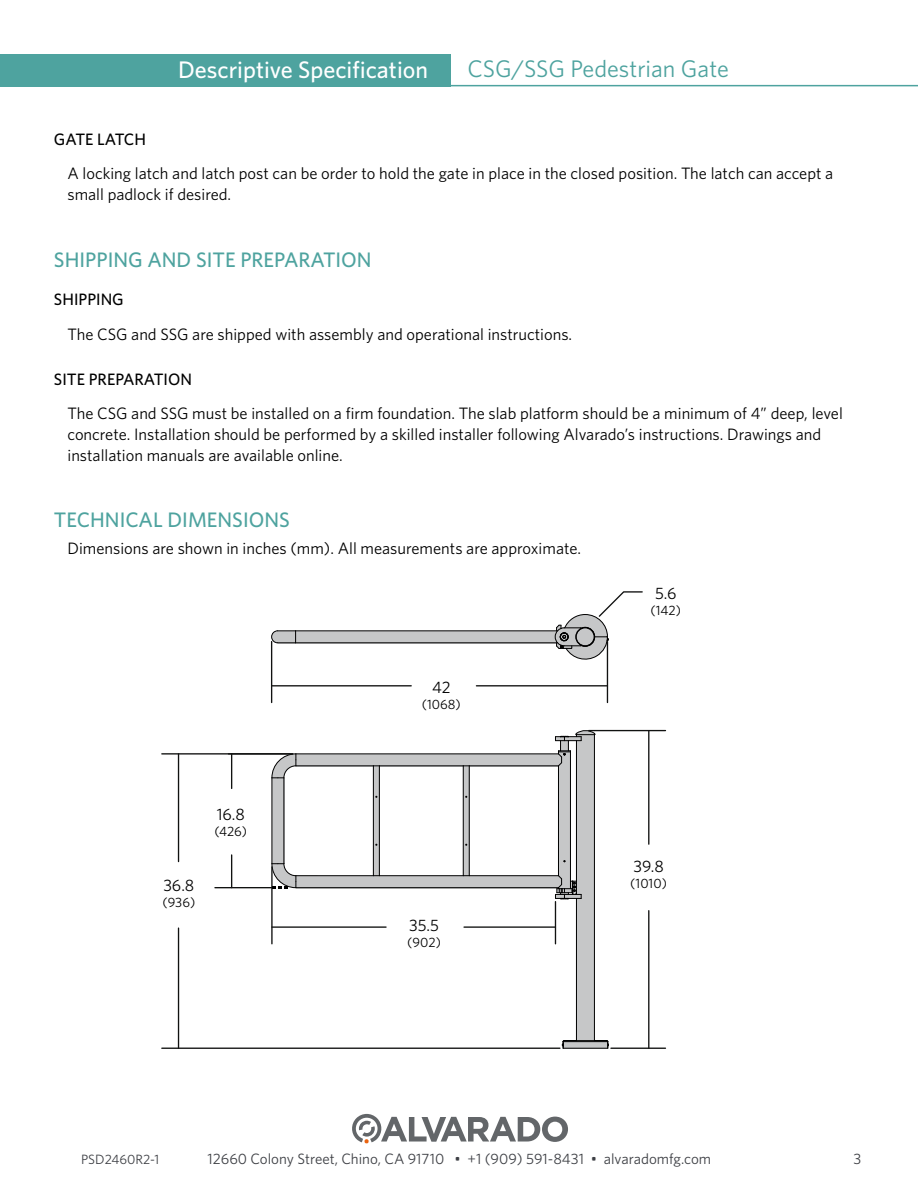
<style>
.page{position:relative;width:918px;height:1188px;background:#fff}
.page>*{position:absolute;margin:0;border:0;box-sizing:border-box;transform-origin:0 0}
.t1{font:500 24px "Whitney";color:#fff}
.t2{font:24px "Whitney";color:#4ea39f}
.t3{font:500 21px "Whitney";color:#4ea39f}
.t4{font:16.5px/21px "Whitney";color:#000}
.t5{font:500 16.5px "Whitney";color:#000}
.t6{font:15px "Whitney";color:#3d3f44}
.t7{font:13.5px "Whitney";color:#000}
.t8{font:13.5px "Whitney";color:#3d3f44}
</style>
<div class="page">
<div style="left:0;top:54px;width:450px;height:32px;background:#4ea39f"></div>
<hr style="left:248px;top:85px;width:670px;height:1px;background:#4ea39f">
<svg style="left:352px;top:1114px;width:216px;height:30px"></svg>
<div style="left:278px;top:631px;width:280px;height:12px;background:#c6c7c8"></div>
<hr style="left:296px;top:630px;width:261px;height:1px;background:#000">
<hr style="left:296px;top:642px;width:261px;height:1px;background:#000">
<svg style="left:271px;top:630px;width:25px;height:13px"></svg>
<hr style="left:607px;top:642px;width:1px;height:61px;background:#111211">
<hr style="left:271px;top:642px;width:1px;height:61px;background:#111211">
<hr style="left:476px;top:685px;width:131px;height:1px;background:#111211">
<svg style="left:555px;top:591px;width:88px;height:71px"></svg>
<hr style="left:272px;top:685px;width:139px;height:1px;background:#111211">
<div style="left:577px;top:735px;width:17px;height:307px;background:#c6c7c8"></div>
<div style="left:559px;top:751px;width:12px;height:141px;background:#c6c7c8"></div>
<svg style="left:464px;top:767px;width:5px;height:108px"></svg>
<svg style="left:374px;top:767px;width:5px;height:108px"></svg>
<div style="left:296px;top:754px;width:263px;height:12px;background:#c6c7c8"></div>
<div style="left:296px;top:876px;width:263px;height:12px;background:#c6c7c8"></div>
<div style="left:272px;top:778px;width:12px;height:86px;background:#c6c7c8"></div>
<svg style="left:577px;top:1042px;width:17px;height:6px"></svg>
<hr style="left:284px;top:778px;width:1px;height:86px;background:#000">
<hr style="left:272px;top:778px;width:1px;height:86px;background:#000">
<hr style="left:296px;top:887px;width:262px;height:1px;background:#000">
<hr style="left:296px;top:875px;width:77px;height:1px;background:#000">
<hr style="left:379px;top:875px;width:84px;height:1px;background:#000">
<hr style="left:469px;top:875px;width:89px;height:1px;background:#000">
<hr style="left:469px;top:766px;width:89px;height:1px;background:#000">
<hr style="left:379px;top:766px;width:84px;height:1px;background:#000">
<hr style="left:296px;top:766px;width:77px;height:1px;background:#000">
<hr style="left:296px;top:754px;width:262px;height:1px;background:#000">
<hr style="left:576px;top:898px;width:1px;height:143px;background:#000">
<hr style="left:576px;top:741px;width:1px;height:140px;background:#000">
<hr style="left:594px;top:735px;width:1px;height:306px;background:#000">
<hr style="left:570px;top:752px;width:1px;height:137px;background:#000">
<hr style="left:558px;top:766px;width:1px;height:110px;background:#000">
<hr style="left:469px;top:766px;width:1px;height:110px;background:#000">
<hr style="left:463px;top:766px;width:1px;height:110px;background:#000">
<hr style="left:563px;top:1041px;width:45px;height:1px;background:#000">
<hr style="left:563px;top:1048px;width:45px;height:1px;background:#000">
<hr style="left:564px;top:1040px;width:43px;height:1px;background:#000">
<hr style="left:379px;top:766px;width:1px;height:110px;background:#000">
<hr style="left:373px;top:766px;width:1px;height:110px;background:#000">
<svg style="left:555px;top:730px;width:41px;height:37px"></svg>
<svg style="left:555px;top:875px;width:27px;height:25px"></svg>
<svg style="left:562px;top:1040px;width:15px;height:8px"></svg>
<svg style="left:594px;top:1040px;width:15px;height:8px"></svg>
<svg style="left:271px;top:753px;width:47px;height:46px"></svg>
<hr style="left:611px;top:1048px;width:55px;height:1px;background:#111211">
<hr style="left:589px;top:730px;width:77px;height:1px;background:#111211">
<hr style="left:648px;top:911px;width:1px;height:137px;background:#111211">
<hr style="left:648px;top:731px;width:1px;height:113px;background:#111211">
<hr style="left:555px;top:902px;width:1px;height:42px;background:#111211">
<hr style="left:271px;top:867px;width:2px;height:77px;background:#111211">
<hr style="left:464px;top:926px;width:91px;height:2px;background:#111211">
<hr style="left:272px;top:926px;width:114px;height:2px;background:#111211">
<hr style="left:215px;top:887px;width:57px;height:1px;background:#111211">
<hr style="left:231px;top:855px;width:1px;height:33px;background:#111211">
<hr style="left:231px;top:754px;width:1px;height:34px;background:#111211">
<hr style="left:162px;top:753px;width:131px;height:2px;background:#111211">
<hr style="left:162px;top:1048px;width:398px;height:1px;background:#111211">
<hr style="left:178px;top:754px;width:1px;height:108px;background:#111211">
<hr style="left:178px;top:928px;width:1px;height:120px;background:#111211">
<svg style="left:271px;top:842px;width:47px;height:47px"></svg>
<h1 class="t1" style="left:178px;top:53px;width:252px">Descriptive Specification</h1>
<h1 class="t2" style="left:468px;top:52px;width:263px">CSG/SSG Pedestrian Gate</h1>
<p class="t5" style="left:54px;top:128px;width:94px">GATE LATCH</p>
<p class="t4" style="left:67px;top:163px;width:767px">A locking latch and latch post can be order to hold the gate in place in the closed position. The latch can accept a small padlock if desired.</p>
<p class="t3" style="left:54px;top:246px;width:319px">SHIPPING AND SITE PREPARATION</p>
<p class="t5" style="left:54px;top:289px;width:71px">SHIPPING</p>
<p class="t4" style="left:67px;top:323px;width:506px">The CSG and SSG are shipped with assembly and operational instructions.</p>
<p class="t5" style="left:54px;top:368px;width:140px">SITE PREPARATION</p>
<p class="t4" style="left:67px;top:403px;width:777px">The CSG and SSG must be installed on a firm foundation. The slab platform should be a minimum of 4” deep, level concrete. Installation should be performed by a skilled installer following Alvarado’s instructions. Drawings and installation manuals are available online.</p>
<p class="t3" style="left:54px;top:505px;width:237px">TECHNICAL DIMENSIONS</p>
<p class="t4" style="left:67px;top:538px;width:515px">Dimensions are shown in inches (mm). All measurements are approximate.</p>
<p class="t4" style="left:163px;top:875px;width:33px">36.8</p>
<p class="t7" style="left:162px;top:894px;width:34px">(936)</p>
<p class="t4" style="left:217px;top:803px;width:30px">16.8</p>
<p class="t7" style="left:214px;top:822px;width:34px">(426)</p>
<p class="t4" style="left:432px;top:676px;width:20px">42</p>
<p class="t7" style="left:422px;top:695px;width:41px">(1068)</p>
<p class="t4" style="left:409px;top:914px;width:31px">35.5</p>
<p class="t7" style="left:407px;top:934px;width:35px">(902)</p>
<p class="t4" style="left:655px;top:582px;width:23px">5.6</p>
<p class="t7" style="left:651px;top:601px;width:32px">(142)</p>
<p class="t4" style="left:633px;top:856px;width:32px">39.8</p>
<p class="t7" style="left:630px;top:875px;width:38px">(1010)</p>
<p class="t8" style="left:81px;top:1150px;width:80px">PSD2460R2-1</p>
<p class="t6" style="left:208px;top:1148px;width:505px">12660 Colony Street, Chino, CA 91710 • +1 (909) 591-8431 • alvaradomfg.com</p>
<p class="t6" style="left:854px;top:1148px;width:9px">3</p>
</div>
